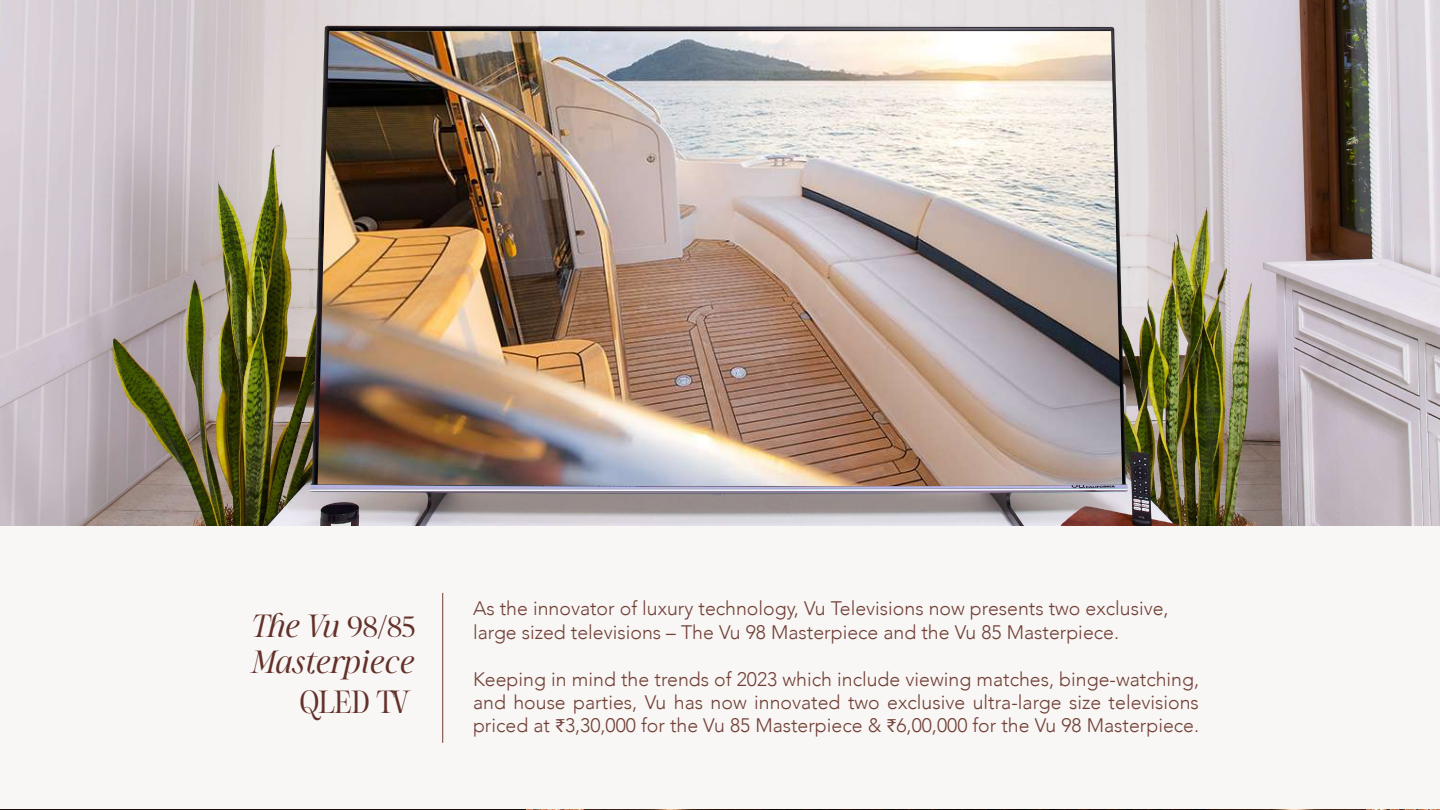
<style>
.page{position:relative;width:1440px;height:810px;background:#f9f7f5}
.page>*{position:absolute;margin:0;border:0;box-sizing:border-box;transform-origin:0 0}
.t1{font:italic 300 29.25px/35.5px "Sharpe PERSONAL";color:#63312a}
.t2{font:300 29.25px "Sharpe PERSONAL";color:#63312a}
.t3{font:300 19.5px/23.4px "Avenir";color:#714037}
.s1{font-family:"Analogue";font-weight:400;font-style:normal;font-size:31.5px}
.s2{font-family:"Myriad Pro";font-weight:400}
</style>
<div class="page">
<img style="left:0;top:0;width:1440px;height:526px">
<img style="left:318px;top:31px;width:804px;height:455px">
<img style="left:526px;top:809px;width:914px;height:1px">
<hr style="left:0;top:809px;width:526px;height:1px;background:#1c0d07">
<hr style="left:442px;top:593px;width:1px;height:150px;background:#714037">
<h1 class="t1" style="left:252px;top:609px;width:165px">The Vu <span class="s1">98/85<br></span>Masterpiece</h1>
<h1 class="t2" style="left:300px;top:683px;width:109px">QLED TV</h1>
<p class="t3" style="left:473px;top:597px;width:697px">As the innovator of luxury technology, Vu Televisions now presents two exclusive, large sized televisions – The Vu 98 Masterpiece and the Vu 85 Masterpiece.</p>
<p class="t3" style="left:473px;top:667px;width:728px;text-align:justify">Keeping in mind the trends of 2023 which include viewing matches, binge-watching, and house parties, Vu has now innovated two exclusive ultra-large size televisions priced at <span class="s2">₹</span>3,30,000 for the Vu 85 Masterpiece &amp; <span class="s2">₹</span>6,00,000 for the Vu 98 Masterpiece.</p>
</div>
